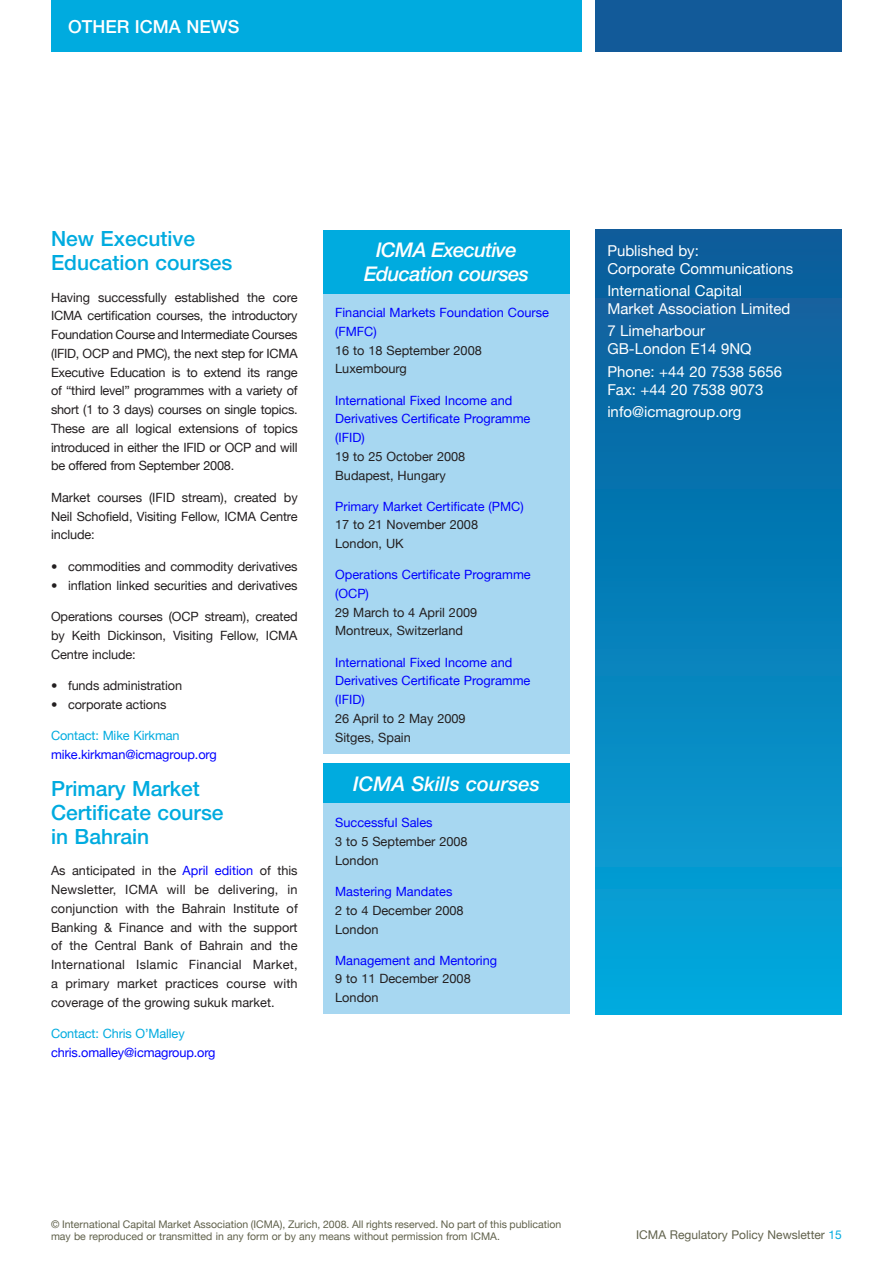
<style>
.page{position:relative;width:893px;height:1263px;background:#fff}
.page>*{position:absolute;margin:0;border:0;box-sizing:border-box;transform-origin:0 0}
.t1{font:500 21px/24px "Helvetica Neue";color:#00abdf}
.t2{font:italic 500 20.25px/24px "Helvetica Neue";letter-spacing:-.03em;color:#fff;text-align:center}
.t3{font:italic 500 20.25px "Helvetica Neue";color:#fff}
.t4{font:500 18px "Helvetica Neue";color:#fff}
.t5{font:15px/18px "Helvetica Neue";color:#fff}
.t6{font:12.75px/18.8px "Helvetica Neue";letter-spacing:-.01em;color:#231f20}
.t7{font:12.75px/18.8px "Helvetica Neue";color:#00f}
.t8{font:12.75px "Helvetica Neue";letter-spacing:-.01em;color:#00abdf}
.t9{font:12px "Helvetica Neue";color:#60614b}
.t10{font:10.5px/11.2px "Helvetica Neue";color:#60614b}
.s1{color:#00f}
.s2{color:#00abdf}
</style>
<div class="page">
<div style="left:51px;top:0;width:531px;height:51px;background:#00abdf"></div>
<div style="left:595px;top:0;width:247px;height:51px;background:#125a99"></div>
<div style="left:595px;top:230px;width:247px;height:784px;background:linear-gradient(to bottom,#0b5998,#03a9dd)"></div>
<div style="left:323px;top:293px;width:247px;height:460px;background:#a7d7f1"></div>
<div style="left:323px;top:230px;width:247px;height:63px;background:#00abdf"></div>
<div style="left:323px;top:764px;width:247px;height:40px;background:#00abdf"></div>
<div style="left:323px;top:803px;width:247px;height:211px;background:#a7d7f1"></div>
<h3 class="t4" style="left:68px;top:15px;width:173px">OTHER ICMA NEWS</h3>
<h1 class="t1" style="left:51px;top:226px;width:183px">New Executive<br>Education courses</h1>
<p class="t6" style="left:51px;top:287px;width:248px;text-align:justify">Having successfully established the core ICMA certification courses, the introductory Foundation Course and Intermediate Courses (IFID, OCP and PMC), the next step for ICMA Executive Education is to extend its range of “third level” programmes with a variety of short (1 to 3 days) courses on single topics.<br>These are all logical extensions of topics introduced in either the IFID or OCP and will be offered from September 2008.</p>
<p class="t6" style="left:51px;top:488px;width:248px;text-align:justify">Market courses (IFID stream), created by Neil Schofield, Visiting Fellow, ICMA Centre include:</p>
<p class="t6" style="left:51px;top:557px;width:248px">• commodities and commodity derivatives</p>
<p class="t6" style="left:51px;top:575px;width:248px">• inflation linked securities and derivatives</p>
<p class="t6" style="left:51px;top:607px;width:248px;text-align:justify">Operations courses (OCP stream), created by Keith Dickinson, Visiting Fellow, ICMA Centre include:</p>
<p class="t6" style="left:51px;top:676px;width:133px">• funds administration</p>
<p class="t6" style="left:51px;top:695px;width:117px">• corporate actions</p>
<p class="t8" style="left:51px;top:728px;width:130px">Contact: Mike Kirkman</p>
<p class="t7" style="left:51px;top:745px;width:167px">mike.kirkman@icmagroup.org</p>
<h1 class="t1" style="left:51px;top:776px;width:174px">Primary Market<br>Certificate course in Bahrain</h1>
<p class="t6" style="left:51px;top:861px;width:248px;text-align:justify">As anticipated in the <span class="s1">April edition</span> of this Newsletter, ICMA will be delivering, in conjunction with the Bahrain Institute of Banking &amp; Finance and with the support of the Central Bank of Bahrain and the International Islamic Financial Market, a primary market practices course with coverage of the growing sukuk market.</p>
<p class="t8" style="left:51px;top:1026px;width:135px">Contact: Chris O’Malley</p>
<p class="t7" style="left:51px;top:1043px;width:166px">chris.omalley@icmagroup.org</p>
<h2 class="t2" style="left:364px;top:238px;width:166px">ICMA Executive<br>Education courses</h2>
<p class="t7" style="left:335px;top:303px;width:215px">Financial Markets Foundation Course (FMFC)</p>
<p class="t6" style="left:335px;top:341px;width:148px">16 to 18 September 2008<br>Luxembourg</p>
<p class="t7" style="left:335px;top:390px;width:197px">International Fixed Income and<br>Derivatives Certificate Programme (IFID)</p>
<p class="t6" style="left:335px;top:447px;width:132px">19 to 25 October 2008<br>Budapest, Hungary</p>
<p class="t7" style="left:335px;top:496px;width:190px">Primary Market Certificate (PMC)</p>
<p class="t6" style="left:335px;top:515px;width:144px">17 to 21 November 2008<br>London, UK</p>
<p class="t7" style="left:335px;top:565px;width:197px">Operations Certificate Programme (OCP)</p>
<p class="t6" style="left:335px;top:603px;width:144px">29 March to 4 April 2009<br>Montreux, Switzerland</p>
<p class="t7" style="left:335px;top:652px;width:197px">International Fixed Income and<br>Derivatives Certificate Programme (IFID)</p>
<p class="t6" style="left:335px;top:709px;width:132px">26 April to 2 May 2009<br>Sitges, Spain</p>
<h2 class="t3" style="left:353px;top:772px;width:188px">ICMA Skills courses</h2>
<p class="t7" style="left:335px;top:813px;width:99px">Successful Sales</p>
<p class="t6" style="left:335px;top:832px;width:134px">3 to 5 September 2008<br>London</p>
<p class="t7" style="left:335px;top:882px;width:119px">Mastering Mandates</p>
<p class="t6" style="left:335px;top:901px;width:130px">2 to 4 December 2008<br>London</p>
<p class="t7" style="left:335px;top:950px;width:164px">Management and Mentoring</p>
<p class="t6" style="left:335px;top:969px;width:137px">9 to 11 December 2008<br>London</p>
<p class="t5" style="left:607px;top:241px;width:188px">Published by:<br>Corporate Communications</p>
<p class="t5" style="left:607px;top:282px;width:185px">International Capital<br>Market Association Limited</p>
<p class="t5" style="left:607px;top:322px;width:146px">7 Limeharbour<br>GB-London E14 9NQ</p>
<p class="t5" style="left:607px;top:362px;width:176px">Phone: +44 20 7538 5656<br>Fax: +44 20 7538 9073</p>
<p class="t5" style="left:607px;top:402px;width:136px">info@icmagroup.org</p>
<p class="t10" style="left:51px;top:1219px;width:512px">© International Capital Market Association (ICMA), Zurich, 2008. All rights reserved. No part of this publication may be reproduced or transmitted in any form or by any means without permission from ICMA.</p>
<p class="t9" style="left:636px;top:1228px;width:207px">ICMA Regulatory Policy Newsletter <span class="s2">15</span></p>
</div>
